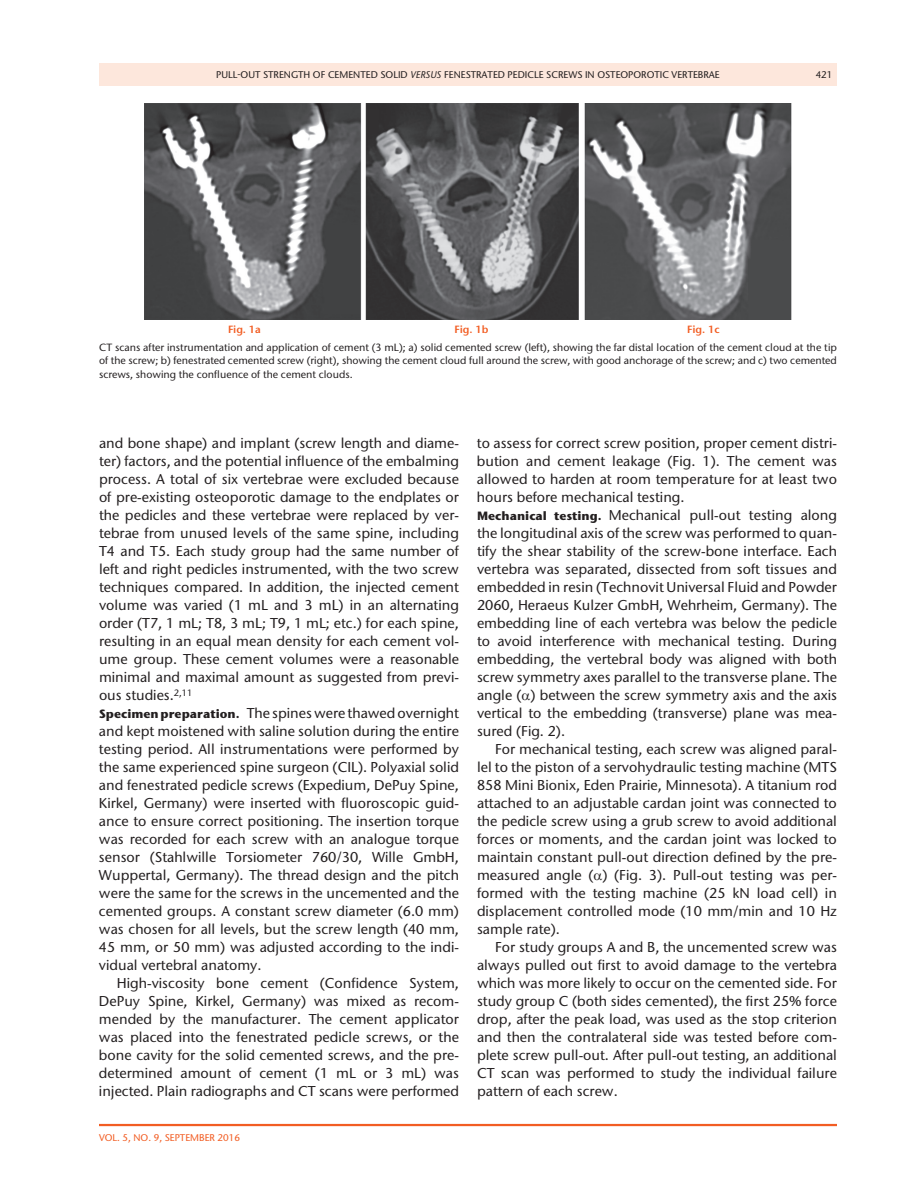
<style>
.page{position:relative;width:918px;height:1188px;background:#fff}
.page>*{position:absolute;margin:0;border:0;box-sizing:border-box;transform-origin:0 0}
.t1{font:500 14.25px/18px "Stone Sans ITC Pro";color:#231f20;text-align:justify}
.t2{font:500 10.5px/13.5px "Stone Sans ITC Pro";color:#231f20;text-align:justify}
.t3{font:600 10.5px "Stone Sans ITC Pro";color:#f25d23}
.t4{font:500 9.75px "Stone Sans ITC Pro";color:#231f20}
.t5{font:500 9.75px "Stone Sans ITC Pro";color:#f25d23}
.s1{font-style:italic}
.s2{font-weight:700;font-size:12px}
</style>
<div class="page">
<div style="left:99px;top:63px;width:738px;height:23px;background:#fde7dc"></div>
<hr style="left:99px;top:1124px;width:738px;height:2px;background:#f25d23">
<img style="left:144px;top:104px;width:648px;height:215px">
<p class="t4" style="left:216px;top:68px;width:505px">Pull-out strength of cemented solid <span class="s1">VERSUS</span> fenestrated pedicle screws in osteoporotic vertebrae</p>
<p class="t4" style="left:816px;top:68px;width:18px">421</p>
<p class="t3" style="left:228px;top:322px;width:35px">Fig. 1a</p>
<p class="t3" style="left:454px;top:322px;width:36px">Fig. 1b</p>
<p class="t3" style="left:687px;top:322px;width:34px">Fig. 1c</p>
<p class="t2" style="left:99px;top:340px;width:740px">CT scans after instrumentation and application of cement (3 mL); a) solid cemented screw (left), showing the far distal location of the cement cloud at the tip of the screw; b) fenestrated cemented screw (right), showing the cement cloud full around the screw, with good anchorage of the screw; and c) two cemented screws, showing the confluence of the cement clouds.</p>
<p class="t1" style="left:99px;top:434px;width:362px;text-align:left">and bone shape) and implant (screw length and diame&shy;ter) factors, and the potential influence of the embalming process. A total of six vertebrae were excluded because of pre-existing osteoporotic damage to the endplates or the pedicles and these vertebrae were replaced by ver&shy;tebrae from unused levels of the same spine, including T4 and T5. Each study group had the same number of left and right pedicles instrumented, with the two screw techniques compared. In addition, the injected cement volume was varied (1 mL and 3 mL) in an alternating order (T7, 1 mL; T8, 3 mL; T9, 1 mL; etc.) for each spine, resulting in an equal mean density for each cement vol&shy;ume group. These cement volumes were a reasonable minimal and maximal amount as suggested from previ&shy;ous studies.<sup>2,11<br></sup><span class="s2">Specimen preparation.</span> The spines were thawed overnight and kept moistened with saline solution during the entire testing period. All instrumentations were performed by the same experienced spine surgeon (CIL). Polyaxial solid and fenestrated pedicle screws (Expedium, DePuy Spine, Kirkel, Germany) were inserted with fluoroscopic guid&shy;ance to ensure correct positioning. The insertion torque was recorded for each screw with an analogue torque sensor (Stahlwille Torsiometer 760/30, Wille GmbH, Wuppertal, Germany). The thread design and the pitch were the same for the screws in the uncemented and the cemented groups. A constant screw diameter (6.0 mm) was chosen for all levels, but the screw length (40 mm, 45 mm, or 50 mm) was adjusted according to the indi&shy;vidual vertebral anatomy.</p>
<p class="t1" style="left:99px;top:974px;width:362px;text-indent:18px">High-viscosity bone cement (Confidence System, DePuy Spine, Kirkel, Germany) was mixed as recom&shy;mended by the manufacturer. The cement applicator was placed into the fenestrated pedicle screws, or the bone cavity for the solid cemented screws, and the pre&shy;determined amount of cement (1 mL or 3 mL) was injected. Plain radiographs and CT scans were performed</p>
<p class="t5" style="left:99px;top:1132px;width:142px">vol. 5, No. 9, September 2016</p>
<p class="t1" style="left:477px;top:434px;width:362px;text-align:left">to assess for correct screw position, proper cement distri&shy;bution and cement leakage (Fig. 1). The cement was allowed to harden at room temperature for at least two hours before mechanical testing.<br><span class="s2">Mechanical testing.</span> Mechanical pull-out testing along the longitudinal axis of the screw was performed to quan&shy;tify the shear stability of the screw-bone interface. Each vertebra was separated, dissected from soft tissues and embedded in resin (Technovit Universal Fluid and Powder 2060, Heraeus Kulzer GmbH, Wehrheim, Germany). The embedding line of each vertebra was below the pedicle to avoid interference with mechanical testing. During embedding, the vertebral body was aligned with both screw symmetry axes parallel to the transverse plane. The angle ( ) between the screw symmetry axis and the axis vertical to the embedding (transverse) plane was mea&shy;sured (Fig. 2).</p>
<p class="t1" style="left:477px;top:740px;width:362px;text-indent:18px">For mechanical testing, each screw was aligned paral&shy;lel to the piston of a servohydraulic testing machine (MTS 858 M ini Bionix, Eden Prairie, M innesota). A titanium rod attached to an adjustable cardan joint was connected to the pedicle screw using a grub screw to avoid additional forces or moments, and the cardan joint was locked to maintain constant pull-out direction defined by the pre&shy;measured angle ( ) (Fig. 3). Pull-out testing was per&shy;formed with the testing machine (25 kN load cell) in displacement controlled mode (10 mm/min and 10 Hz sample rate).</p>
<p class="t1" style="left:477px;top:938px;width:362px;text-indent:18px">For study groups A and B, the uncemented screw was always pulled out first to avoid damage to the vertebra which was more likely to occur on the cemented side. For study group C (both sides cemented), the first 25% force drop, after the peak load, was used as the stop criterion and then the contralateral side was tested before com&shy;plete screw pull-out. After pull-out testing, an additional CT scan was performed to study the individual failure pattern of each screw.</p>
</div>
